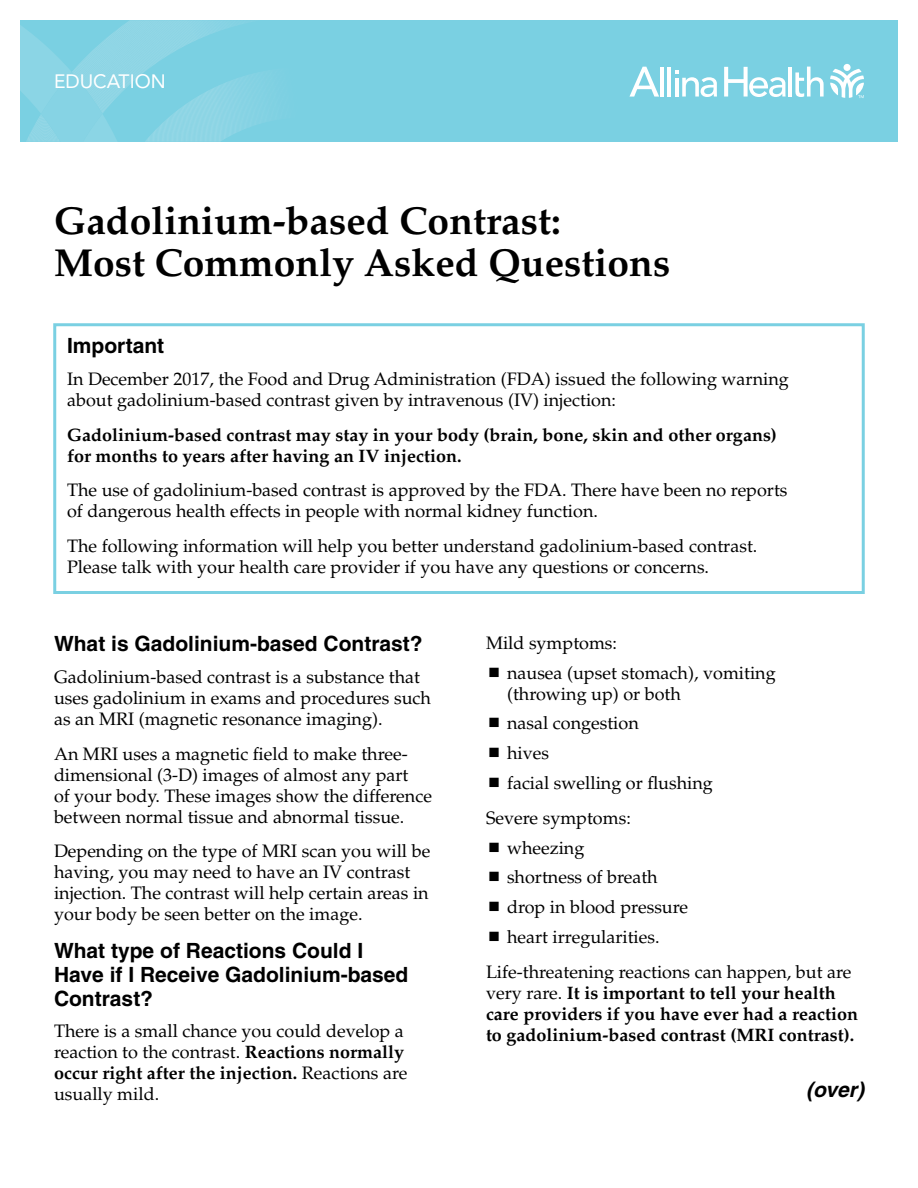
<style>
.page{position:relative;width:918px;height:1188px;background:#fff}
.page>*{position:absolute;margin:0;border:0;box-sizing:border-box;transform-origin:0 0}
.t1{font:700 39px/42px "Palatino";color:#000}
.t2{font:700 21px/24px "Helvetica";color:#000}
.t3{font:italic 700 21px "Helvetica";color:#000}
.t4{font:19.2px "Avenir LT Std";color:#fff}
.t5{font:18px/21px "Palatino";color:#000}
.t6{font:700 18px/21px "Palatino";color:#000}
.s1{font-weight:700}
.s2{font-weight:400}
</style>
<div class="page">
<div style="left:20px;top:20px;width:878px;height:122px;background:#7ad0e2"></div>
<svg style="left:20px;top:20px;width:246px;height:122px"></svg>
<svg style="left:830px;top:69px;width:34px;height:29px"></svg>
<div style="left:844px;top:64px;width:7px;height:7px;background:#fff;border-radius:50%"></div>
<hr style="left:660px;top:67px;width:4px;height:30px;background:#fff">
<hr style="left:667px;top:67px;width:4px;height:30px;background:#fff">
<hr style="left:789px;top:67px;width:3px;height:30px;background:#fff">
<svg style="left:795px;top:67px;width:29px;height:30px"></svg>
<svg style="left:675px;top:71px;width:42px;height:26px"></svg>
<svg style="left:629px;top:67px;width:30px;height:30px"></svg>
<svg style="left:724px;top:67px;width:62px;height:30px"></svg>
<div style="left:53px;top:323px;width:812px;height:271px;border:3px solid #7ad0e2"></div>
<p class="t4" style="left:54px;top:70px;width:113px">EDUCATION</p>
<h1 class="t1" style="left:54px;top:200px;width:618px">Gadolinium-based Contrast:<br>Most Commonly Asked Questions</h1>
<p class="t2" style="left:67px;top:334px;width:99px">Important</p>
<p class="t5" style="left:67px;top:369px;width:723px">In December 2017, the Food and Drug Administration (FDA) issued the following warning about gadolinium-based contrast given by intravenous (IV) injection:</p>
<p class="t6" style="left:67px;top:424px;width:711px">Gadolinium-based contrast may stay in your body (brain, bone, skin and other organs) for months to years after having an IV injection.</p>
<p class="t5" style="left:67px;top:480px;width:722px">The use of gadolinium-based contrast is approved by the FDA. There have been no reports of dangerous health effects in people with normal kidney function.</p>
<p class="t5" style="left:67px;top:535px;width:692px">The following information will help you better understand gadolinium-based contrast.<br>Please talk with your health care provider if you have any questions or concerns.</p>
<p class="t2" style="left:54px;top:632px;width:370px">What is Gadolinium-based Contrast?</p>
<p class="t5" style="left:54px;top:667px;width:379px">Gadolinium-based contrast is a substance that uses gadolinium in exams and procedures such as an MRI (magnetic resonance imaging).</p>
<p class="t5" style="left:54px;top:743px;width:379px">An MRI uses a magnetic field to make three&shy;dimensional (3-D) images of almost any part<br>of your body. These images show the difference between normal tissue and abnormal tissue.</p>
<p class="t5" style="left:54px;top:841px;width:378px">Depending on the type of MRI scan you will be having, you may need to have an IV contrast injection. The contrast will help certain areas in your body be seen better on the image.</p>
<p class="t2" style="left:54px;top:938px;width:356px">What type of Reactions Could I<br>Have if I Receive Gadolinium-based<br>Contrast?</p>
<p class="t5" style="left:54px;top:1021px;width:355px">There is a small chance you could develop a reaction to the contrast. <span class="s1">Reactions normally occur right after the injection.</span> Reactions are usually mild.</p>
<p class="t5" style="left:507px;top:628px;width:270px;line-height:30px;text-indent:-21px">Mild symptoms:<br>nausea (upset stomach), vomiting</p>
<p class="t5" style="left:507px;top:679px;width:207px;line-height:29.7px">(throwing up) or both nasal congestion<br>hives<br>facial swelling or flushing</p>
<p class="t5" style="left:507px;top:803px;width:183px;line-height:29.7px;text-indent:-21px">Severe symptoms: wheezing<br>shortness of breath drop in blood pressure heart irregularities.</p>
<p class="t6" style="left:486px;top:961px;width:374px"><span class="s2">Life-threatening reactions can happen, but are very rare.</span> It is important to tell your health care providers if you have ever had a reaction to gadolinium-based contrast (MRI contrast).</p>
<p class="t3" style="left:806px;top:1077px;width:59px">(over)</p>
</div>
